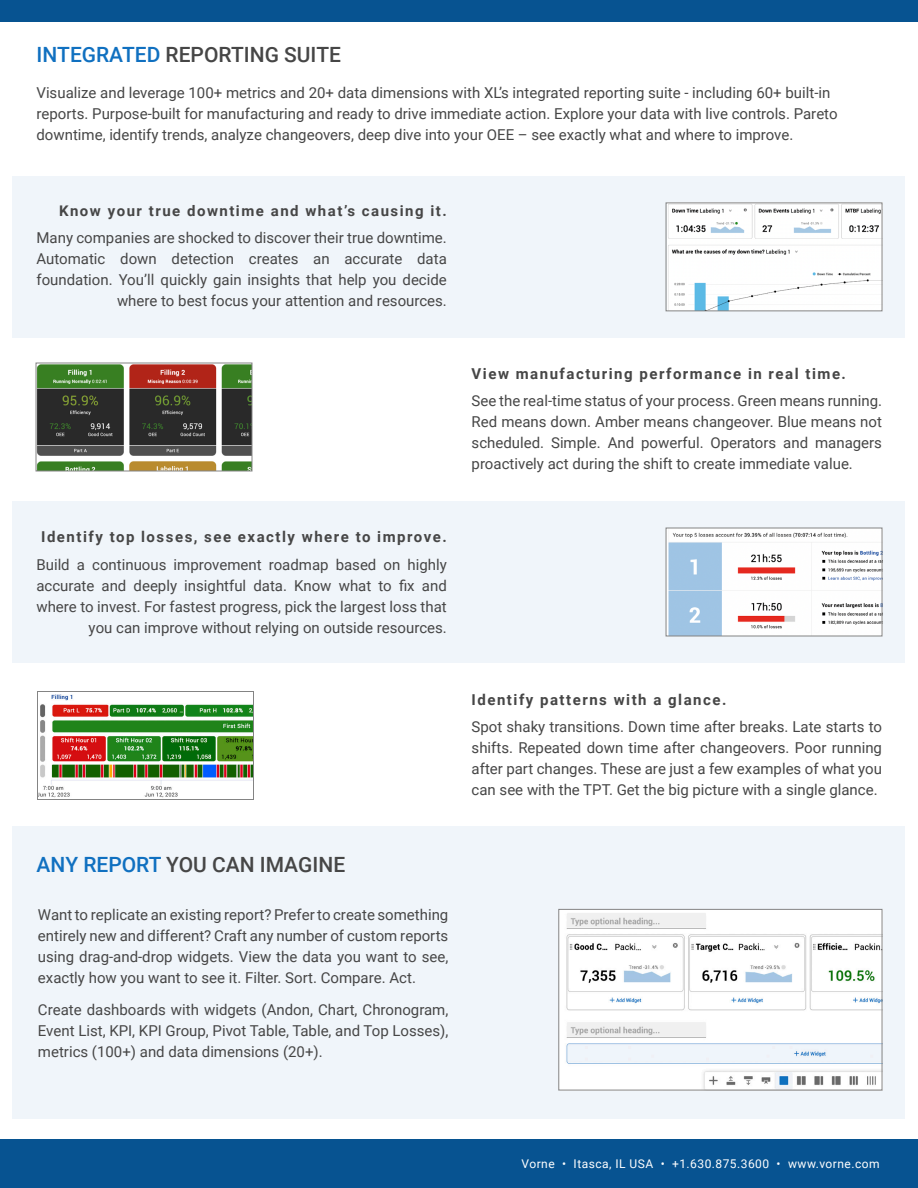
<style>
.page{position:relative;width:918px;height:1188px;background:#fff}
.page>*{position:absolute;margin:0;border:0;box-sizing:border-box;transform-origin:0 0}
.t1{font:500 21px "Roboto";color:#464646}
.t2{font:15px/21px "Roboto";color:#464646;text-align:justify}
.t3{font:700 15px "Roboto";letter-spacing:.1em;color:#464646}
.t4{font:700 14.7px "Roboto";letter-spacing:.1em;color:#464646}
.t5{font:12px "Roboto";letter-spacing:.04em;color:#fff}
.s1{color:#1070c0}
</style>
<div class="page">
<div style="left:12px;top:176px;width:892px;height:162px;background:#f0f5fa"></div>
<div style="left:12px;top:826px;width:892px;height:293px;background:#f0f5fa"></div>
<div style="left:12px;top:501px;width:892px;height:162px;background:#f0f5fa"></div>
<img style="left:668px;top:205px;width:212px;height:104px">
<div style="left:666px;top:203px;width:216px;height:108px;border:1px solid #848484"></div>
<img style="left:38px;top:365px;width:212px;height:104px">
<div style="left:36px;top:363px;width:216px;height:108px;border:1px solid #848484"></div>
<img style="left:668px;top:530px;width:212px;height:104px">
<div style="left:666px;top:528px;width:216px;height:108px;border:1px solid #848484"></div>
<img style="left:39px;top:694px;width:213px;height:104px">
<div style="left:37px;top:691px;width:217px;height:109px;border:1px solid #848484"></div>
<div style="left:0;top:1140px;width:918px;height:48px;background:#075391"></div>
<div style="left:0;top:0;width:918px;height:22px;background:#075391"></div>
<img style="left:560px;top:911px;width:320px;height:177px">
<div style="left:558px;top:909px;width:324px;height:181px;border:1px solid #848484"></div>
<p class="t1" style="left:36px;top:40px;width:306px"><span class="s1">INTEGRATED</span> REPORTING SUITE</p>
<p class="t2" style="left:36px;top:81px;width:803px;text-align:left">Visualize and leverage 100+ metrics and 20+ data dimensions with XL’s integrated reporting suite - including 60+ built-in reports. Purpose-built for manufacturing and ready to drive immediate action. Explore your data with live controls. Pareto downtime, identify trends, analyze changeovers, deep dive into your OEE – see exactly what and where to improve.</p>
<p class="t4" style="left:59px;top:200px;width:389px">Know your true downtime and what’s causing it.</p>
<p class="t2" style="left:36px;top:227px;width:412px;text-align:right">Many companies are shocked to discover their true downtime.<br>Automatic down detection creates an accurate data foundation. You’ll quickly gain insights that help you decide where to best focus your attention and resources.</p>
<p class="t3" style="left:41px;top:526px;width:407px">Identify top losses, see exactly where to improve.</p>
<p class="t2" style="left:36px;top:554px;width:412px;text-align:right">Build a continuous improvement roadmap based on highly accurate and deeply insightful data. Know what to fix and where to invest. For fastest progress, pick the largest loss that you can improve without relying on outside resources.</p>
<p class="t1" style="left:36px;top:850px;width:310px"><span class="s1">ANY REPORT</span> YOU CAN IMAGINE</p>
<p class="t2" style="left:38px;top:904px;width:412px">Want to replicate an existing report? Prefer to create something entirely new and different? Craft any number of custom reports using drag-and-drop widgets. View the data you want to see, exactly how you want to see it. Filter. Sort. Compare. Act.</p>
<p class="t2" style="left:38px;top:999px;width:412px">Create dashboards with widgets (Andon, Chart, Chronogram, Event List, KPI, KPI Group, Pivot Table, Table, and Top Losses), metrics (100+) and data dimensions (20+).</p>
<p class="t3" style="left:472px;top:363px;width:376px">View manufacturing performance in real time.</p>
<p class="t2" style="left:472px;top:390px;width:412px">See the real-time status of your process. Green means running.<br>Red means down. Amber means changeover. Blue means not scheduled. Simple. And powerful. Operators and managers proactively act during the shift to create immediate value.</p>
<p class="t3" style="left:472px;top:689px;width:256px">Identify patterns with a glance.</p>
<p class="t2" style="left:472px;top:716px;width:412px">Spot shaky transitions. Down time after breaks. Late starts to shifts. Repeated down time after changeovers. Poor running after part changes. These are just a few examples of what you can see with the TPT. Get the big picture with a single glance.</p>
<p class="t5" style="left:522px;top:1155px;width:360px">Vorne • Itasca, IL USA • +1.630.875.3600 • www.vorne.com</p>
</div>
